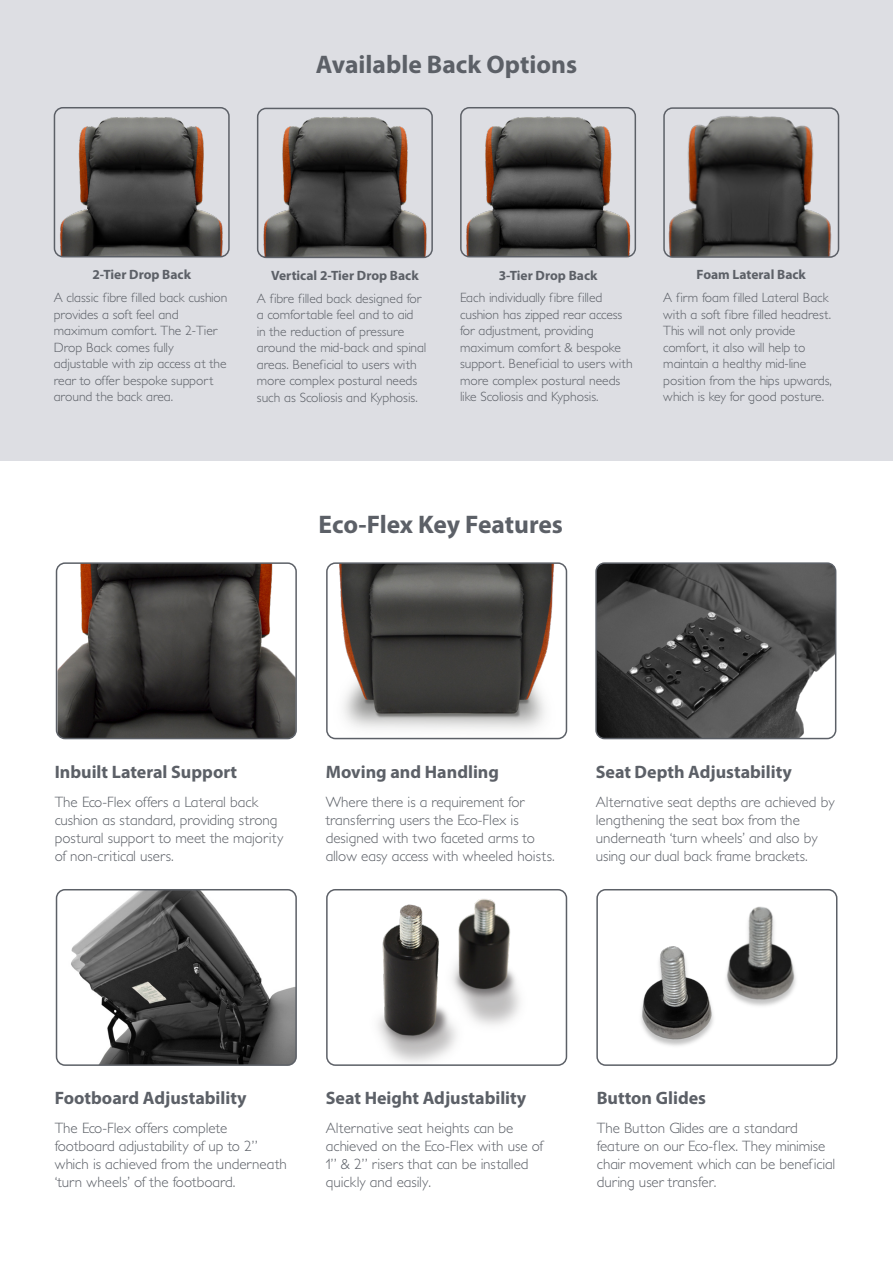
<style>
.page{position:relative;width:893px;height:1263px;background:#fff}
.page>*{position:absolute;margin:0;border:0;box-sizing:border-box;transform-origin:0 0}
.Headline{font:700 25.5px "Myriad Pro";color:#5c6067}
.Headline-2{font:700 18px "Myriad Pro";color:#5c6067}
.t1{font:300 15px/18px "Petita";color:#5c6067}
.Paragraph{font:300 13.5px/16.5px "Petita";color:#5c6067}
.Paragraph-2{font:700 13.5px "Myriad Pro";color:#5c6067}
</style>
<div class="page">
<div style="left:0;top:0;width:893px;height:461px;background:#dddee3"></div>
<img style="left:57px;top:565px;width:239px;height:173px">
<div style="left:56px;top:562px;width:241px;height:177px;border:2px solid #5c6067;border-radius:9px"></div>
<img style="left:598px;top:563px;width:238px;height:175px">
<div style="left:595px;top:562px;width:241px;height:177px;border:2px solid #5c6067;border-radius:9px"></div>
<img style="left:57px;top:890px;width:237px;height:175px">
<div style="left:56px;top:889px;width:241px;height:177px;border:2px solid #5c6067;border-radius:9px"></div>
<img style="left:377px;top:899px;width:143px;height:164px">
<div style="left:326px;top:889px;width:241px;height:177px;border:2px solid #5c6067;border-radius:9px"></div>
<img style="left:327px;top:565px;width:239px;height:173px">
<div style="left:326px;top:562px;width:241px;height:177px;border:2px solid #5c6067;border-radius:9px"></div>
<img style="left:641px;top:906px;width:155px;height:140px">
<div style="left:596px;top:889px;width:241px;height:177px;border:2px solid #5c6067;border-radius:9px"></div>
<img style="left:54px;top:107px;width:175px;height:149px">
<div style="left:54px;top:107px;width:176px;height:150px;border:2px solid #5c6067;border-radius:9px"></div>
<img style="left:257px;top:107px;width:176px;height:148px">
<div style="left:257px;top:108px;width:176px;height:150px;border:2px solid #5c6067;border-radius:9px"></div>
<img style="left:460px;top:107px;width:176px;height:149px">
<div style="left:460px;top:107px;width:176px;height:150px;border:2px solid #5c6067;border-radius:9px"></div>
<img style="left:666px;top:110px;width:173px;height:145px">
<div style="left:663px;top:107px;width:176px;height:151px;border:2px solid #5c6067;border-radius:9px"></div>
<p class="Headline" style="left:316px;top:48px;width:263px">Available Back Options</p>
<p class="Paragraph-2" style="left:92px;top:266px;width:100px">2-Tier Drop Back</p>
<p class="Paragraph" style="left:54px;top:290px;width:175px">A classic fibre filled back cushion provides a soft feel and</p>
<p class="Paragraph" style="left:54px;top:323px;width:165px">maximum comfort. The 2-Tier<br>Drop Back comes fully</p>
<p class="Paragraph" style="left:54px;top:356px;width:174px">adjustable with zip access at the rear to offer bespoke support around the back area.</p>
<p class="Paragraph-2" style="left:271px;top:266px;width:149px">Vertical 2-Tier Drop Back</p>
<p class="Paragraph" style="left:257px;top:291px;width:171px">A fibre filled back designed for a comfortable feel and to aid<br>in the reduction of pressure around the mid-back and spinal areas. Beneficial to users with more complex postural needs such as Scoliosis and Kyphosis.</p>
<p class="Paragraph-2" style="left:499px;top:266px;width:100px">3-Tier Drop Back</p>
<p class="Paragraph" style="left:460px;top:290px;width:144px">Each individually fibre filled</p>
<p class="Paragraph" style="left:460px;top:306px;width:174px">cushion has zipped rear access for adjustment, providing maximum comfort &amp; bespoke support. Beneficial to users with more complex postural needs like Scoliosis and Kyphosis.</p>
<p class="Paragraph-2" style="left:697px;top:266px;width:111px">Foam Lateral Back</p>
<p class="Paragraph" style="left:663px;top:290px;width:169px">A firm foam filled Lateral Back with a soft fibre filled headrest.<br>This will not only provide</p>
<p class="Paragraph" style="left:663px;top:339px;width:144px">comfort, it also will help to</p>
<p class="Paragraph" style="left:663px;top:356px;width:170px">maintain a healthy mid-line position from the hips upwards, which is key for good posture.</p>
<p class="Headline" style="left:319px;top:507px;width:246px">Eco-Flex Key Features</p>
<p class="Headline-2" style="left:55px;top:760px;width:184px">Inbuilt Lateral Support</p>
<p class="t1" style="left:55px;top:793px;width:205px">The Eco-Flex offers a Lateral back</p>
<p class="t1" style="left:55px;top:811px;width:230px">cushion as standard, providing strong postural support to meet the majority of non-critical users.</p>
<p class="Headline-2" style="left:326px;top:760px;width:175px">Moving and Handling</p>
<p class="t1" style="left:326px;top:793px;width:200px">Where there is a requirement for</p>
<p class="t1" style="left:326px;top:811px;width:194px">transferring users the Eco-Flex is</p>
<p class="t1" style="left:326px;top:829px;width:211px">designed with two faceted arms to</p>
<p class="t1" style="left:326px;top:847px;width:230px">allow easy access with wheeled hoists.</p>
<p class="Headline-2" style="left:596px;top:760px;width:198px">Seat Depth Adjustability</p>
<p class="t1" style="left:596px;top:793px;width:240px">Alternative seat depths are achieved by</p>
<p class="t1" style="left:596px;top:811px;width:206px">lengthening the seat box from the</p>
<p class="t1" style="left:596px;top:829px;width:224px">underneath ‘turn wheels’ and also by</p>
<p class="t1" style="left:596px;top:847px;width:214px">using our dual back frame brackets.</p>
<p class="Headline-2" style="left:55px;top:1087px;width:193px">Footboard Adjustability</p>
<p class="t1" style="left:55px;top:1120px;width:174px">The Eco-Flex offers complete</p>
<p class="t1" style="left:55px;top:1138px;width:204px">footboard adjustability of up to 2”</p>
<p class="t1" style="left:55px;top:1156px;width:234px">which is achieved from the underneath</p>
<p class="t1" style="left:55px;top:1174px;width:182px">‘turn wheels’ of the footboard.</p>
<p class="Headline-2" style="left:326px;top:1087px;width:202px">Seat Height Adjustability</p>
<p class="t1" style="left:326px;top:1120px;width:219px">Alternative seat heights can be achieved on the Eco-Flex with use of</p>
<p class="t1" style="left:326px;top:1156px;width:204px">1” &amp; 2” risers that can be installed quickly and easily.</p>
<p class="Headline-2" style="left:597px;top:1087px;width:111px">Button Glides</p>
<p class="t1" style="left:597px;top:1120px;width:203px">The Button Glides are a standard</p>
<p class="t1" style="left:597px;top:1138px;width:240px">feature on our Eco-flex. They minimise chair movement which can be beneficial during user transfer.</p>
</div>
